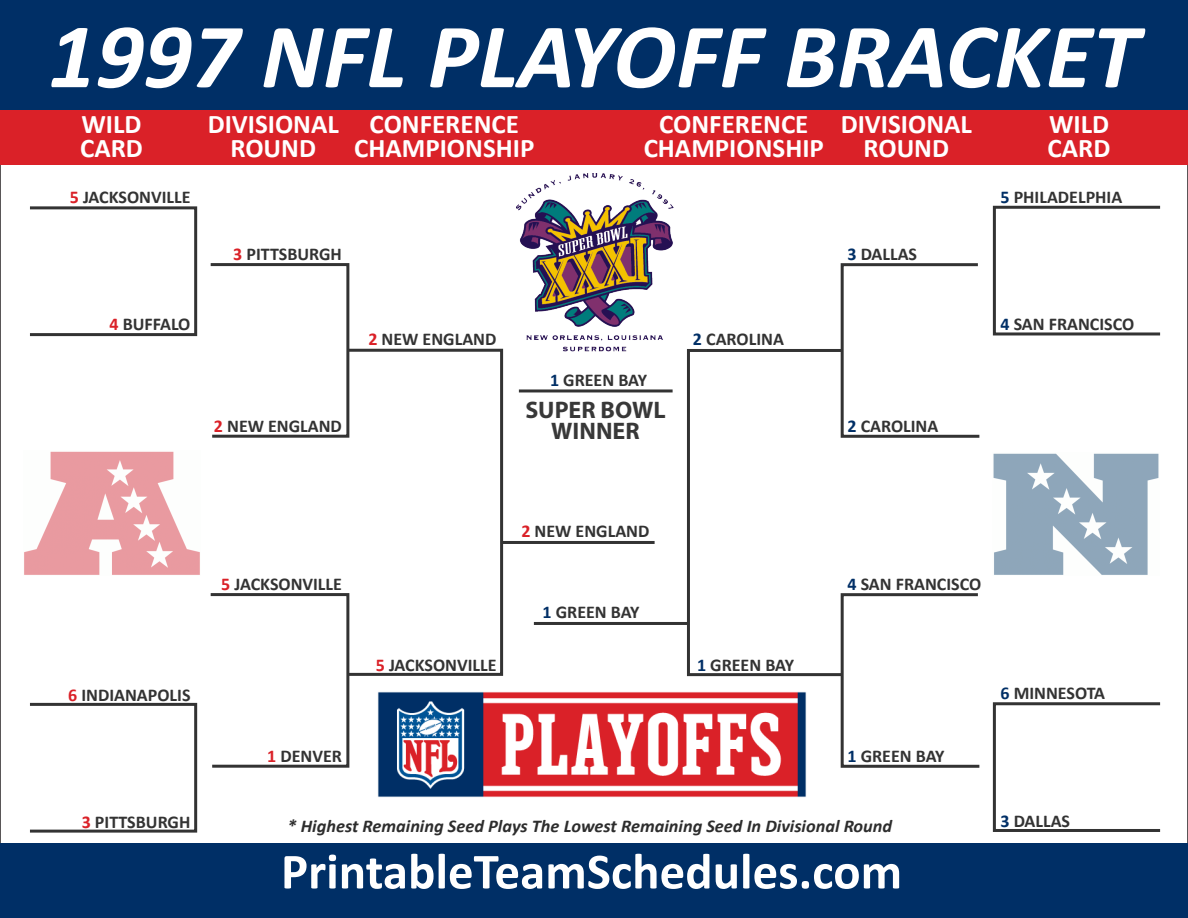
<style>
.page{position:relative;width:1188px;height:918px;background:#fff}
.page>*{position:absolute;margin:0;border:0;box-sizing:border-box;transform-origin:0 0}
.t1{font:italic 700 93px "Calibri";color:#fff}
.t2{font:700 51px "Calibri";color:#fff}
.t3{font:700 27px/24px "Calibri";color:#fff;text-align:center}
.t4{font:700 24px/21px "Myriad Pro";color:#383838;text-align:center}
.t5{font:700 18px "Calibri";color:#333}
.t6{font:italic 700 18px "Calibri";color:#2d2d2d}
.s1{color:#da2128}
.s2{color:#002f66}
</style>
<div class="page">
<div style="left:0;top:65px;width:1188px;height:100px;background:#da2128"></div>
<div style="left:0;top:0;width:1188px;height:110px;background:#002f66"></div>
<svg style="left:840px;top:263px;width:140px;height:175px"></svg>
<div style="left:687px;top:349px;width:157px;height:327px;border:3px solid #333"></div>
<hr style="left:501px;top:541px;width:154px;height:3px;background:#333">
<hr style="left:534px;top:622px;width:154px;height:3px;background:#333">
<hr style="left:519px;top:389px;width:154px;height:3px;background:#333">
<div style="left:0;top:844px;width:1188px;height:74px;background:#002f66"></div>
<img style="left:377px;top:692px;width:430px;height:105px">
<img style="left:516px;top:174px;width:158px;height:178px">
<div style="left:993px;top:206px;width:169px;height:129px;border:3px solid #333"></div>
<div style="left:993px;top:702px;width:169px;height:130px;border:3px solid #333"></div>
<svg style="left:839px;top:592px;width:141px;height:176px"></svg>
<svg style="left:210px;top:593px;width:140px;height:175px"></svg>
<div style="left:346px;top:349px;width:157px;height:327px;border:3px solid #333"></div>
<div style="left:28px;top:703px;width:169px;height:130px;border:3px solid #333"></div>
<div style="left:28px;top:206px;width:169px;height:130px;border:3px solid #333"></div>
<svg style="left:210px;top:263px;width:141px;height:176px"></svg>
<img style="left:24px;top:451px;width:176px;height:124px">
<img style="left:993px;top:453px;width:166px;height:122px">
<h1 class="t1" style="left:48px;top:-3px;width:1092px">1997 NFL PLAYOFF BRACKET</h1>
<h3 class="t3" style="left:80px;top:112px;width:64px;text-align:left">WILD<br>CARD</h3>
<h3 class="t3" style="left:208px;top:112px;width:133px">DIVISIONAL<br>ROUND</h3>
<h3 class="t3" style="left:354px;top:112px;width:182px">CONFERENCE<br>CHAMPIONSHIP</h3>
<h3 class="t3" style="left:644px;top:112px;width:182px">CONFERENCE<br>CHAMPIONSHIP</h3>
<h3 class="t3" style="left:841px;top:112px;width:133px">DIVISIONAL<br>ROUND</h3>
<h3 class="t3" style="left:1048px;top:112px;width:64px;text-align:left">WILD<br>CARD</h3>
<p class="t5" style="left:70px;top:185px;width:122px"><span class="s1">5</span> JACKSONVILLE</p>
<p class="t5" style="left:110px;top:313px;width:82px"><span class="s1">4</span> BUFFALO</p>
<p class="t5" style="left:233px;top:242px;width:110px"><span class="s1">3</span> PITTSBURGH</p>
<p class="t5" style="left:368px;top:328px;width:130px"><span class="s1">2</span> NEW ENGLAND</p>
<p class="t5" style="left:214px;top:415px;width:130px"><span class="s1">2</span> NEW ENGLAND</p>
<p class="t5" style="left:550px;top:368px;width:98px"><span class="s2">1</span> GREEN BAY</p>
<h3 class="t4" style="left:525px;top:399px;width:142px">SUPER BOWL<br>WINNER</h3>
<p class="t5" style="left:693px;top:328px;width:92px"><span class="s2">2</span> CAROLINA</p>
<p class="t5" style="left:847px;top:242px;width:71px"><span class="s2">3</span> DALLAS</p>
<p class="t5" style="left:847px;top:415px;width:92px"><span class="s2">2</span> CAROLINA</p>
<p class="t5" style="left:1000px;top:185px;width:123px"><span class="s2">5</span> PHILADELPHIA</p>
<p class="t5" style="left:1000px;top:313px;width:135px"><span class="s2">4</span> SAN FRANCISCO</p>
<p class="t5" style="left:68px;top:683px;width:124px"><span class="s1">6</span> INDIANAPOLIS</p>
<p class="t5" style="left:82px;top:811px;width:110px"><span class="s1">3</span> PITTSBURGH</p>
<p class="t5" style="left:221px;top:572px;width:122px"><span class="s1">5</span> JACKSONVILLE</p>
<p class="t5" style="left:267px;top:745px;width:76px"><span class="s1">1</span> DENVER</p>
<p class="t5" style="left:521px;top:520px;width:130px"><span class="s1">2</span> NEW ENGLAND</p>
<p class="t5" style="left:376px;top:653px;width:122px"><span class="s1">5</span> JACKSONVILLE</p>
<p class="t5" style="left:543px;top:601px;width:98px"><span class="s2">1</span> GREEN BAY</p>
<p class="t5" style="left:697px;top:653px;width:98px"><span class="s2">1</span> GREEN BAY</p>
<p class="t5" style="left:847px;top:572px;width:135px"><span class="s2">4</span> SAN FRANCISCO</p>
<p class="t5" style="left:847px;top:745px;width:98px"><span class="s2">1</span> GREEN BAY</p>
<p class="t5" style="left:1000px;top:682px;width:106px"><span class="s2">6</span> MINNESOTA</p>
<p class="t6" style="left:288px;top:815px;width:606px">* Highest Remaining Seed Plays The Lowest Remaining Seed In Divisional Round</p>
<h2 class="t2" style="left:281px;top:839px;width:623px">PrintableTeamSchedules.com</h2>
<p class="t5" style="left:1000px;top:809px;width:71px"><span class="s2">3</span> DALLAS</p>
</div>
